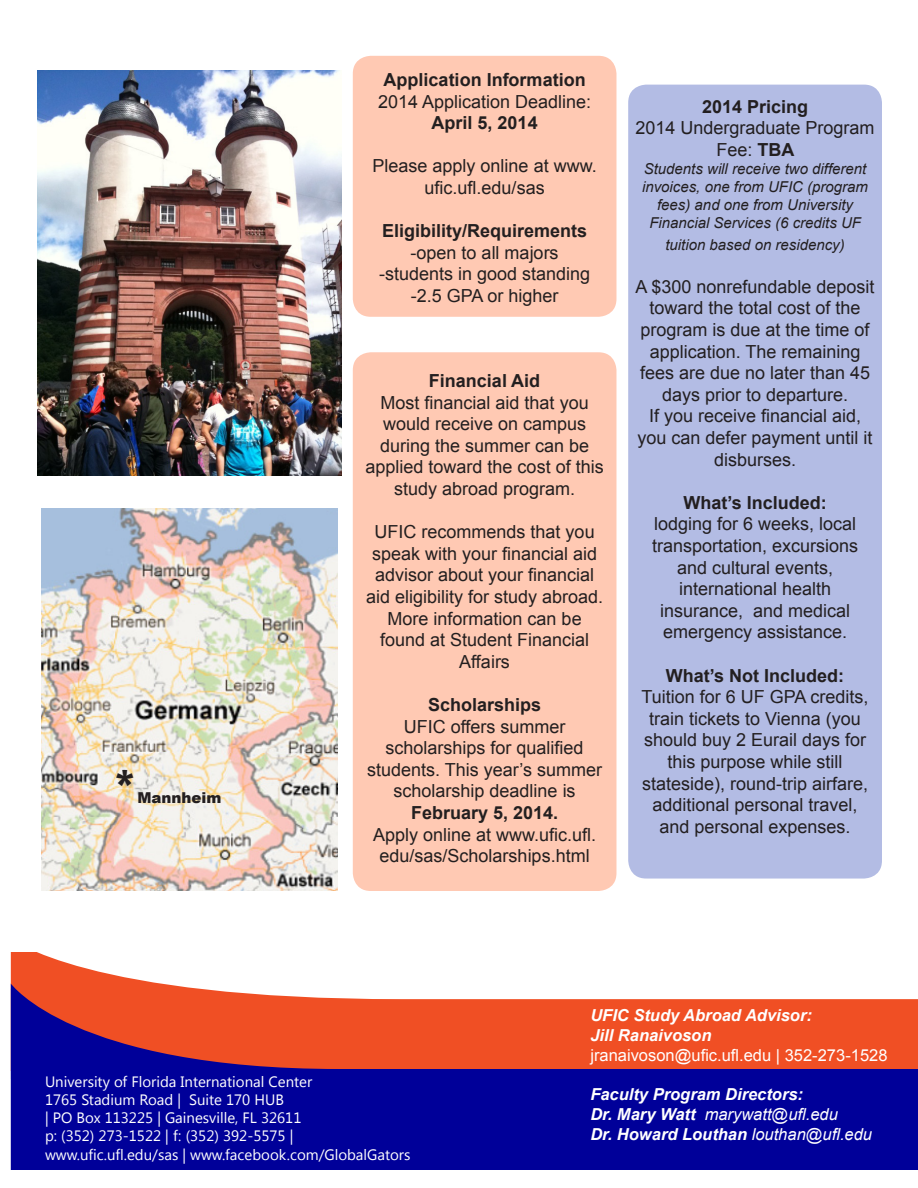
<style>
.page{position:relative;width:918px;height:1188px;background:#fff}
.page>*{position:absolute;margin:0;border:0;box-sizing:border-box;transform-origin:0 0}
.t1{font:900 45px "Arial";color:#231f20}
.t2{font:18px/21.6px "Arial";color:#231f20;text-align:center}
.t3{font:700 18px/21.6px "Arial";color:#231f20;text-align:center}
.t4{font:italic 700 16.5px/19.8px "Arial";color:#fff}
.t5{font:16.5px "Arial";color:#fff}
.t6{font:15px/18px "Segoe UI";color:#fff}
.t7{font:italic 15px/18px "Arial";color:#231f20;text-align:center}
.t8{font:900 15px "Arial";color:#231f20}
.s1{font-weight:700}
.s2{font-weight:400}
</style>
<div class="page">
<svg style="left:11px;top:952px;width:153px;height:32px;fill:#f05025"></svg>
<svg style="left:11px;top:984px;width:907px;height:186px;background:#642b75"></svg>
<div style="left:628px;top:85px;width:254px;height:794px;background:#b3bce4;border-radius:18px"></div>
<div style="left:353px;top:352px;width:263px;height:539px;background:#ffc9b3;border-radius:18px"></div>
<div style="left:353px;top:56px;width:263px;height:261px;background:#ffc9b3;border-radius:18px"></div>
<img style="left:37px;top:70px;width:304px;height:405px">
<img style="left:41px;top:508px;width:296px;height:383px">
<p class="t1" style="left:112px;top:754px;width:27px">*</p>
<p class="t8" style="left:137px;top:786px;width:86px">Mannheim</p>
<p class="t2" style="left:378px;top:69px;width:215px"><span class="s1">Application Information<br></span>2014 Application Deadline:</p>
<p class="t3" style="left:432px;top:113px;width:108px">April 5, 2014</p>
<p class="t2" style="left:373px;top:155px;width:226px">Please apply online at www. ufic.ufl.edu/sas</p>
<p class="t3" style="left:382px;top:221px;width:207px">Eligibility/Requirements <span class="s2">-open to all majors</span></p>
<p class="t2" style="left:379px;top:263px;width:213px">-students in good standing -2.5 GPA or higher</p>
<p class="t2" style="left:381px;top:370px;width:210px"><span class="s1">Financial Aid<br></span>Most financial aid that you would receive on campus</p>
<p class="t2" style="left:366px;top:435px;width:240px">during the summer can be applied toward the cost of this study abroad program.</p>
<p class="t2" style="left:366px;top:521px;width:239px">UFIC recommends that you speak with your financial aid advisor about your financial aid eligibility for study abroad.<br>More information can be found at Student Financial<br>Affairs</p>
<p class="t3" style="left:428px;top:694px;width:115px">Scholarships</p>
<p class="t2" style="left:404px;top:716px;width:163px">UFIC offers summer</p>
<p class="t2" style="left:386px;top:737px;width:200px">scholarships for qualified</p>
<p class="t2" style="left:367px;top:759px;width:237px">students. This year’s summer scholarship deadline is</p>
<p class="t3" style="left:411px;top:802px;width:149px">February 5, 2014.</p>
<p class="t2" style="left:373px;top:824px;width:225px">Apply online at www.ufic.ufl. edu/sas/Scholarships.html</p>
<p class="t2" style="left:636px;top:96px;width:241px"><span class="s1">2014 Pricing<br></span>2014 Undergraduate Program<br>Fee: <span class="s1">TBA</span></p>
<p class="t7" style="left:642px;top:160px;width:227px">Students will receive two different invoices, one from UFIC (program fees) and one from University Financial Services (6 credits UF</p>
<p class="t7" style="left:665px;top:236px;width:181px">tuition based on residency)</p>
<p class="t2" style="left:635px;top:276px;width:241px">A $300 nonrefundable deposit toward the total cost of the program is due at the time of application. The remaining fees are due no later than 45 days prior to departure.</p>
<p class="t2" style="left:638px;top:405px;width:237px">If you receive financial aid, you can defer payment until it disburses.</p>
<p class="t2" style="left:652px;top:492px;width:208px"><span class="s1">What’s Included:<br></span>lodging for 6 weeks, local transportation, excursions and cultural events,</p>
<p class="t2" style="left:679px;top:578px;width:154px">international health</p>
<p class="t2" style="left:660px;top:600px;width:192px;text-align:left">insurance, and medical emergency assistance.</p>
<p class="t2" style="left:642px;top:665px;width:229px"><span class="s1">What’s Not Included:<br></span>Tuition for 6 UF GPA credits, train tickets to Vienna (you should buy 2 Eurail days for this purpose while still</p>
<p class="t2" style="left:642px;top:773px;width:228px">stateside), round-trip airfare,</p>
<p class="t2" style="left:653px;top:794px;width:207px">additional personal travel, and personal expenses.</p>
<p class="t6" style="left:45px;top:1072px;width:269px">University of Florida International Center<br>1765 Stadium Road | Suite 170 HUB<br>| PO Box 113225 | Gainesville, FL 32611</p>
<p class="t6" style="left:45px;top:1126px;width:250px">p: (352) 273-1522 | f: (352) 392-5575 |</p>
<p class="t6" style="left:45px;top:1145px;width:367px">www.ufic.ufl.edu/sas | www.facebook.com/GlobalGators</p>
<p class="t4" style="left:590px;top:1006px;width:223px">UFIC Study Abroad Advisor:<br>Jill Ranaivoson</p>
<p class="t5" style="left:590px;top:1044px;width:299px">jranaivoson@ufic.ufl.edu | 352-273-1528</p>
<p class="t4" style="left:590px;top:1085px;width:283px">Faculty Program Directors:<br>Dr. Mary Watt <span class="s2">marywatt@ufl.edu<br></span>Dr. Howard Louthan <span class="s2">louthan@ufl.edu</span></p>
</div>
